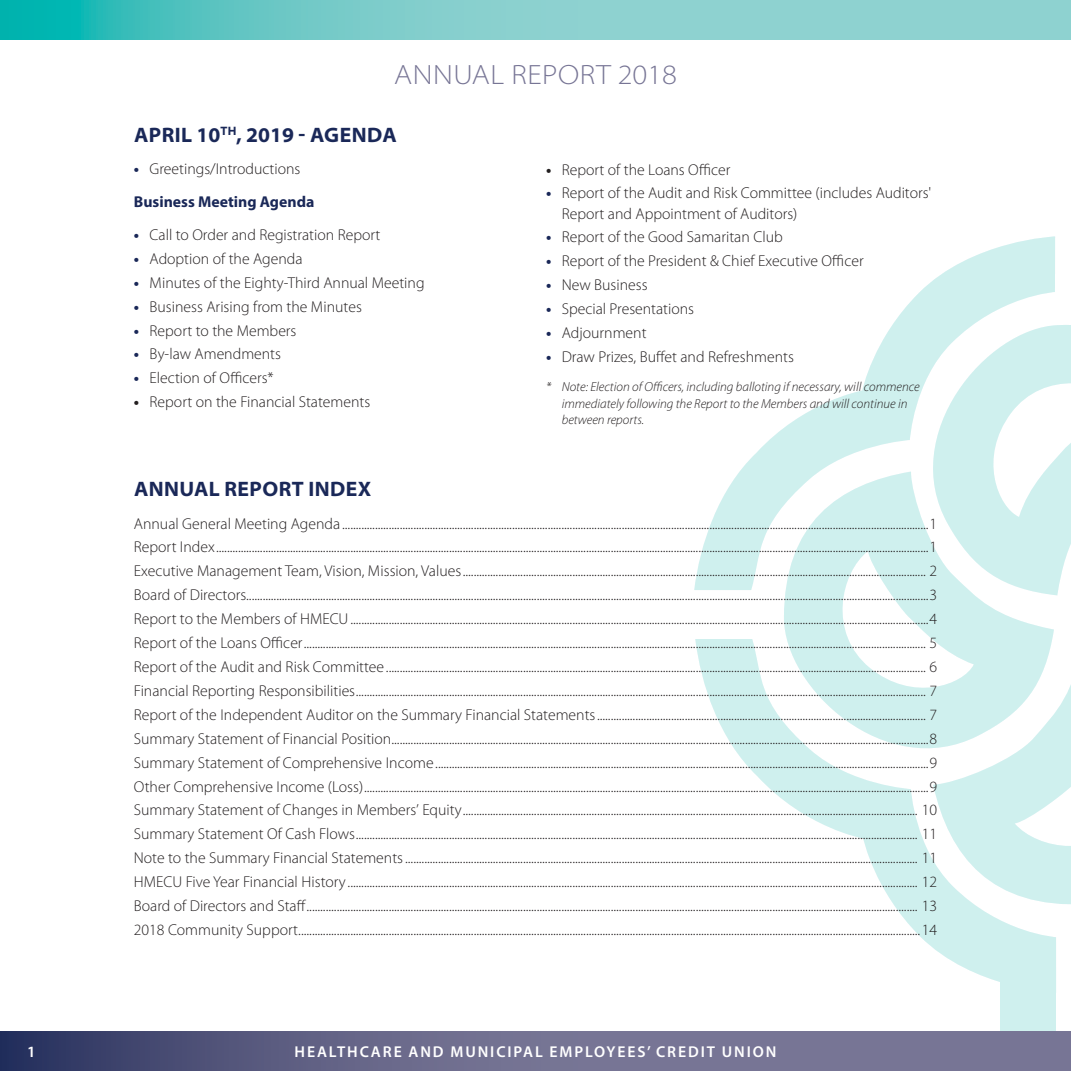
<style>
.page{position:relative;width:1071px;height:1071px;background:#fff}
.page>*{position:absolute;margin:0;border:0;box-sizing:border-box;transform-origin:0 0}
.t1{font:300 semi-expanded 28px "Myriad Pro";letter-spacing:.02em;color:#777595}
.t2{font:700 semi-expanded 21px "Myriad Pro";letter-spacing:.02em;color:#1a2858;scale:.95 1}
.t3{font:300 15.75px/24px "Myriad Pro";color:#231f20}
.t4{font:600 15.75px "Myriad Pro";letter-spacing:.12em;color:#fff}
.t5{font:italic 300 13.12px/16.6px "Myriad Pro";color:#231f20}
.s1{font-weight:700;color:#1a2858}
.s2{font-weight:700}
</style>
<div class="page">
<svg style="left:784px;top:590px;width:270px;height:49px;fill:#cff0ee"></svg>
<svg style="left:898px;top:325px;width:173px;height:270px;fill:#cff0ee"></svg>
<svg style="left:933px;top:634px;width:138px;height:271px"></svg>
<div style="left:1000px;top:949px;width:56px;height:122px;background:#cff0ee"></div>
<svg style="left:694px;top:236px;width:361px;height:354px"></svg>
<svg style="left:695px;top:639px;width:361px;height:343px"></svg>
<div style="left:47px;top:0;width:1024px;height:39px;background:#8ed2d0"></div>
<div style="left:0;top:1032px;width:1071px;height:39px;background:#777595"></div>
<div style="left:0;top:1032px;width:614px;height:39px;background:linear-gradient(to right,#2d3661,#85809e)"></div>
<svg style="left:0;top:0;width:425px;height:39px;background:#4bc1be"></svg>
<h1 class="t1" style="left:394px;top:59px;width:284px">ANNUAL REPORT 2018</h1>
<h2 class="t2" style="left:134px;top:123px;width:278px">APRIL 10<sup>TH</sup>, 2019 - AGENDA</h2>
<p class="t3" style="left:134px;top:153px;width:182px;line-height:32.7px"><span class="s1">•</span> Greetings/Introductions<br><span class="s1">Business Meeting Agenda</span></p>
<p class="t3" style="left:134px;top:223px;width:248px"><span class="s1">•</span> Call to Order and Registration Report</p>
<p class="t3" style="left:134px;top:246px;width:170px"><span class="s1">•</span> Adoption of the Agenda</p>
<p class="t3" style="left:134px;top:270px;width:292px"><span class="s1">•</span> Minutes of the Eighty-Third Annual Meeting</p>
<p class="t3" style="left:134px;top:294px;width:230px"><span class="s1">•</span> Business Arising from the Minutes</p>
<p class="t3" style="left:134px;top:318px;width:164px"><span class="s1">•</span> Report to the Members</p>
<p class="t3" style="left:134px;top:342px;width:149px"><span class="s1">•</span> By-law Amendments</p>
<p class="t3" style="left:134px;top:366px;width:141px"><span class="s1">•</span> Election of Officers*</p>
<p class="t3" style="left:134px;top:390px;width:238px"><span class="s2">•</span> Report on the Financial Statements</p>
<p class="t3" style="left:546px;top:157px;width:186px"><span class="s2">•</span> Report of the Loans Officer</p>
<p class="t3" style="left:562px;top:183px;width:371px;line-height:20.1px;text-indent:-16px"><span class="s1">•</span> Report of the Audit and Risk Committee (includes Auditors'<br>Report and Appointment of Auditors)</p>
<p class="t3" style="left:546px;top:225px;width:238px"><span class="s1">•</span> Report of the Good Samaritan Club</p>
<p class="t3" style="left:546px;top:249px;width:319px"><span class="s1">•</span> Report of the President &amp; Chief Executive Officer</p>
<p class="t3" style="left:546px;top:273px;width:103px"><span class="s1">•</span> New Business</p>
<p class="t3" style="left:546px;top:297px;width:150px"><span class="s1">•</span> Special Presentations</p>
<p class="t3" style="left:546px;top:321px;width:102px"><span class="s1">•</span> Adjournment</p>
<p class="t3" style="left:546px;top:345px;width:249px"><span class="s1">•</span> Draw Prizes, Buffet and Refreshments</p>
<p class="t5" style="left:562px;top:378px;width:360px;text-indent:-16px">* Note: Election of Officers, including balloting if necessary, will commence immediately following the Report to the Members and will continue in between reports.</p>
<h2 class="t2" style="left:134px;top:477px;width:251px">ANNUAL REPORT INDEX</h2>
<p class="t3" style="left:134px;top:511px;width:805px;text-align:justify">Annual General Meeting Agenda ......................................................................................................................................................................................................................1<br>Report Index....................................................................................................................................................................................................................................................................1<br>Executive Management Team, Vision, Mission, Values......................................................................................................................................................................... 2<br>Board of Directors.........................................................................................................................................................................................................................................................3<br>Report to the Members of HMECU...................................................................................................................................................................................................................4<br>Report of the Loans Officer................................................................................................................................................................................................................................... 5<br>Report of the Audit and Risk Committee..................................................................................................................................................................................................... 6<br>Financial Reporting Responsibilities................................................................................................................................................................................................................ 7<br>Report of the Independent Auditor on the Summary Financial Statements........................................................................................................................ 7<br>Summary Statement of Financial Position....................................................................................................................................................................................................8<br>Summary Statement of Comprehensive Income....................................................................................................................................................................................9<br>Other Comprehensive Income (Loss)..............................................................................................................................................................................................................9<br>Summary Statement of Changes in Members’ Equity...................................................................................................................................................................... 10<br>Summary Statement Of Cash Flows............................................................................................................................................................................................................. 11<br>Note to the Summary Financial Statements........................................................................................................................................................................................... 11<br>HMECU Five Year Financial History................................................................................................................................................................................................................ 12<br>Board of Directors and Staff............................................................................................................................................................................................................................... 13<br>2018 Community Support...................................................................................................................................................................................................................................14</p>
<p class="t4" style="left:27px;top:1042px;width:10px">1</p>
<p class="t4" style="left:295px;top:1042px;width:483px">HEALTHCARE AND MUNICIPAL EMPLOYEES’ CREDIT UNION</p>
</div>
